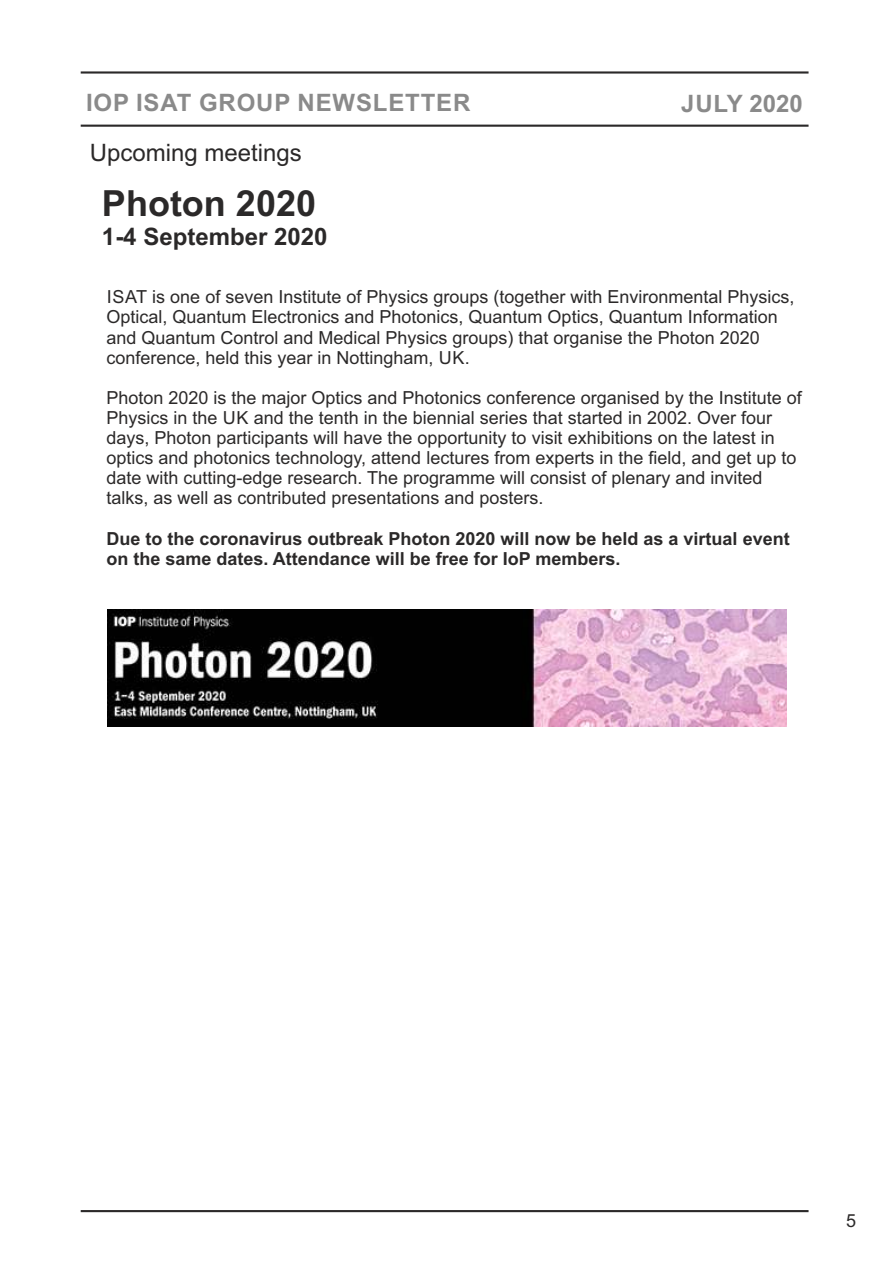
<style>
.page{position:relative;width:893px;height:1263px;background:#fff}
.page>*{position:absolute;margin:0;border:0;box-sizing:border-box;transform-origin:0 0}
.t1{font:700 36px "Arial";color:#2b2929}
.t2{font:700 24px "Arial";letter-spacing:.035em;color:#8a8a8a}
.t3{font:700 24px "Arial";color:#2b2929}
.t4{font:24px "Arial";color:#2b2929}
.t5{font:700 24px "Arial";color:#8a8a8a}
.t6{font:18px/20.1px "Arial";color:#2b2929}
.t7{font:700 18px/20.1px "Arial";color:#2b2929}
</style>
<div class="page">
<hr style="left:81px;top:71px;width:727px;height:3px;background:#2b2929">
<hr style="left:81px;top:125px;width:727px;height:2px;background:#2b2929">
<hr style="left:81px;top:1210px;width:727px;height:2px;background:#2b2929">
<img style="left:108px;top:609px;width:678px;height:117px">
<h2 class="t2" style="left:86px;top:93px;width:386px">IOP ISAT GROUP NEWSLETTER</h2>
<h2 class="t4" style="left:90px;top:144px;width:214px">Upcoming meetings</h2>
<h1 class="t1" style="left:102px;top:190px;width:216px">Photon 2020</h1>
<h2 class="t3" style="left:102px;top:228px;width:227px">1-4 September 2020</h2>
<h2 class="t5" style="left:681px;top:95px;width:123px">JULY 2020</h2>
<p class="t6" style="left:106px;top:289px;width:690px">ISAT is one of seven Institute of Physics groups (together with Environmental Physics, Optical, Quantum Electronics and Photonics, Quantum Optics, Quantum Information and Quantum Control and Medical Physics groups) that organise the Photon 2020 conference, held this year in Nottingham, UK.</p>
<p class="t6" style="left:106px;top:389px;width:697px">Photon 2020 is the major Optics and Photonics conference organised by the Institute of Physics in the UK and the tenth in the biennial series that started in 2002. Over four days, Photon participants will have the opportunity to visit exhibitions on the latest in optics and photonics technology, attend lectures from experts in the field, and get up to date with cutting-edge research. The programme will consist of plenary and invited talks, as well as contributed presentations and posters.</p>
<p class="t7" style="left:106px;top:530px;width:685px">Due to the coronavirus outbreak Photon 2020 will now be held as a virtual event on the same dates. Attendance will be free for IoP members.</p>
<p class="t6" style="left:846px;top:1212px;width:12px">5</p>
</div>
